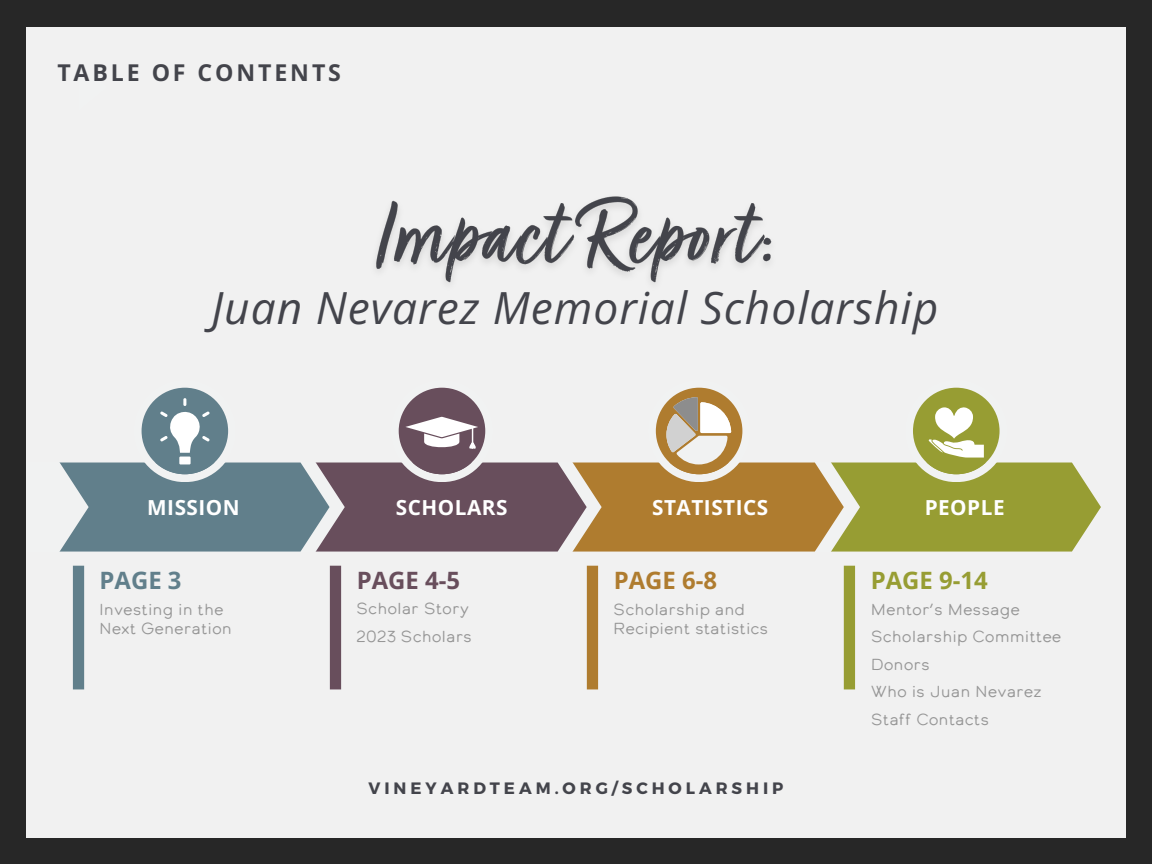
<style>
.page{position:relative;width:1152px;height:864px;background:#272727}
.page>*{position:absolute;margin:0;border:0;box-sizing:border-box;transform-origin:0 0}
.t1{font:italic 44.25px "Open Sans";letter-spacing:.02em;color:#43444b}
.t2{font:700 23.85px "Open Sans";color:#979d33}
.t3{font:700 23.85px "Open Sans";color:#af7c2f}
.t4{font:700 23.85px "Open Sans";color:#684e5c}
.t5{font:700 23.85px "Open Sans";color:#617f8b}
.t6{font:700 23.1px "Open Sans";letter-spacing:.125em;color:#43444b}
.t7{font:700 20.7px "Open Sans";letter-spacing:.025em;color:#fff}
.t8{font:700 16.5px "Montserrat";letter-spacing:.24em;color:#43444b}
.t9{font:15.9px "Calder LC";color:#969696}
</style>
<div class="page">
<div style="left:26px;top:27px;width:1100px;height:810px;background:#f1f1f1"></div>
<img style="left:375px;top:196px;width:397px;height:87px">
<div style="left:73px;top:566px;width:11px;height:123px;background:#617f8b"></div>
<div style="left:587px;top:566px;width:11px;height:123px;background:#af7c2f"></div>
<div style="left:844px;top:566px;width:11px;height:123px;background:#979d33"></div>
<svg style="left:59px;top:387px;width:1042px;height:165px"></svg>
<div style="left:330px;top:566px;width:11px;height:123px;background:#684e5c"></div>
<p class="t6" style="left:57px;top:56px;width:285px">TABLE OF CONTENTS</p>
<p class="t1" style="left:211px;top:276px;width:728px">Juan Nevarez Memorial Scholarship</p>
<p class="t7" style="left:147px;top:493px;width:94px">MISSION</p>
<p class="t7" style="left:396px;top:493px;width:113px">SCHOLARS</p>
<p class="t7" style="left:925px;top:493px;width:81px">PEOPLE</p>
<p class="t7" style="left:652px;top:493px;width:118px">STATISTICS</p>
<p class="t5" style="left:100px;top:563px;width:83px">PAGE 3</p>
<p class="t3" style="left:614px;top:563px;width:105px">PAGE 6-8</p>
<p class="t9" style="left:613px;top:602px;width:134px">Scholarship and</p>
<p class="t9" style="left:613px;top:621px;width:157px">Recipient statistics</p>
<p class="t4" style="left:357px;top:563px;width:105px">PAGE 4-5</p>
<p class="t9" style="left:356px;top:601px;width:114px">Scholar Story</p>
<p class="t9" style="left:356px;top:629px;width:117px">2023 Scholars</p>
<p class="t9" style="left:99px;top:602px;width:126px">Investing in the</p>
<p class="t9" style="left:99px;top:621px;width:134px">Next Generation</p>
<p class="t8" style="left:368px;top:777px;width:417px">VINEYARDTEAM.ORG/SCHOLARSHIP</p>
<p class="t2" style="left:871px;top:563px;width:118px">PAGE 9-14</p>
<p class="t9" style="left:871px;top:602px;width:151px">Mentor’s Message</p>
<p class="t9" style="left:871px;top:630px;width:192px">Scholarship Committee</p>
<p class="t9" style="left:871px;top:657px;width:61px">Donors</p>
<p class="t9" style="left:871px;top:685px;width:172px">Who is Juan Nevarez</p>
<p class="t9" style="left:871px;top:712px;width:120px">Staff Contacts</p>
</div>
